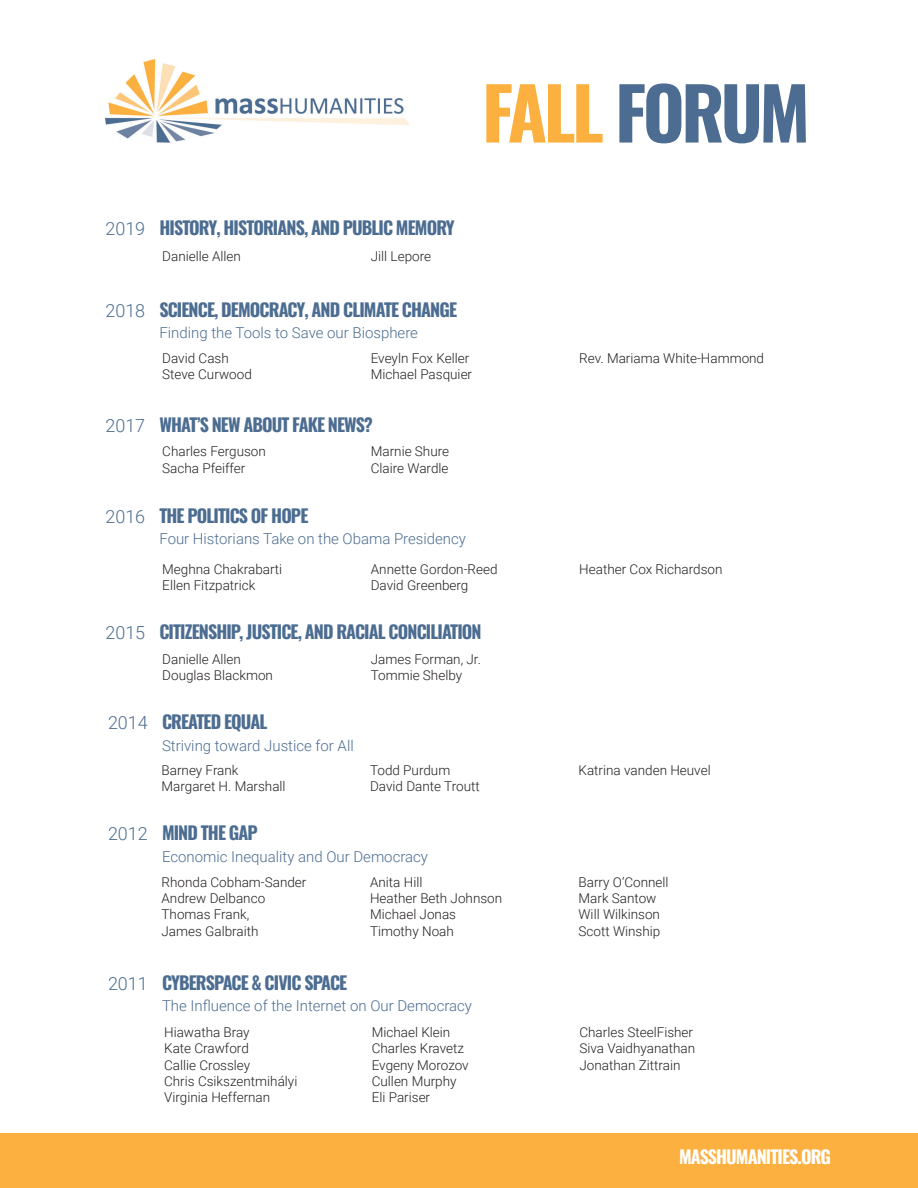
<style>
.page{position:relative;width:918px;height:1188px;background:#fff}
.page>*{position:absolute;margin:0;border:0;box-sizing:border-box;transform-origin:0 0}
.t1{font:700 72px "Oswald";letter-spacing:-.05em;color:#4c6d91}
.t2{font:700 18px "Oswald";letter-spacing:-.05em;color:#4c6d91}
.t3{font:700 18px "Oswald";letter-spacing:-.05em;color:#fff}
.t4{font:300 15px "Roboto";color:#4c6d91}
.t5{font:300 13.5px "Roboto";color:#231f20}
.s1{color:#fbb03f}
.s2{font-family:"Roboto";font-weight:300}
</style>
<div class="page">
<div style="left:0;top:1133px;width:918px;height:55px;background:#fbb03f"></div>
<img style="left:106px;top:59px;width:303px;height:84px">
<p class="t1" style="left:482px;top:76px;width:329px"><span class="s1">FALL</span> FORUM</p>
<p class="t2" style="left:105px;top:218px;width:351px"><span class="s2">2019</span> HISTORY, HISTORIANS, AND PUBLIC MEMORY</p>
<p class="t5" style="left:162px;top:246px;width:80px">Danielle Allen</p>
<p class="t5" style="left:371px;top:246px;width:62px">Jill Lepore</p>
<p class="t2" style="left:105px;top:300px;width:353px"><span class="s2">2018</span> SCIENCE, DEMOCRACY, AND CLIMATE CHANGE</p>
<p class="t4" style="left:159px;top:323px;width:260px">Finding the Tools to Save our Biosphere</p>
<p class="t5" style="left:162px;top:349px;width:68px">David Cash</p>
<p class="t5" style="left:162px;top:365px;width:91px">Steve Curwood</p>
<p class="t5" style="left:371px;top:349px;width:100px">Eveyln Fox Keller</p>
<p class="t5" style="left:371px;top:365px;width:103px">Michael Pasquier</p>
<p class="t2" style="left:105px;top:415px;width:269px"><span class="s2">2017</span> WHAT’S NEW ABOUT FAKE NEWS?</p>
<p class="t5" style="left:162px;top:442px;width:105px">Charles Ferguson</p>
<p class="t5" style="left:162px;top:458px;width:85px">Sacha Pfeiffer</p>
<p class="t5" style="left:371px;top:442px;width:80px">Marnie Shure</p>
<p class="t5" style="left:371px;top:458px;width:79px">Claire Wardle</p>
<p class="t5" style="left:579px;top:349px;width:186px">Rev. Mariama White-Hammond</p>
<p class="t2" style="left:105px;top:506px;width:205px"><span class="s2">2016</span> THE POLITICS OF HOPE</p>
<p class="t4" style="left:159px;top:528px;width:308px">Four Historians Take on the Obama Presidency</p>
<p class="t5" style="left:162px;top:559px;width:121px">Meghna Chakrabarti</p>
<p class="t5" style="left:162px;top:576px;width:95px">Ellen Fitzpatrick</p>
<p class="t5" style="left:371px;top:559px;width:128px">Annette Gordon-Reed</p>
<p class="t5" style="left:371px;top:576px;width:99px">David Greenberg</p>
<p class="t2" style="left:105px;top:622px;width:378px"><span class="s2">2015</span> CITIZENSHIP, JUSTICE, AND RACIAL CONCILIATION</p>
<p class="t5" style="left:162px;top:650px;width:80px">Danielle Allen</p>
<p class="t5" style="left:162px;top:666px;width:112px">Douglas Blackmon</p>
<p class="t5" style="left:371px;top:650px;width:112px">James Forman, Jr.</p>
<p class="t5" style="left:371px;top:666px;width:93px">Tommie Shelby</p>
<p class="t2" style="left:108px;top:713px;width:161px"><span class="s2">2014</span> CREATED EQUAL</p>
<p class="t4" style="left:162px;top:735px;width:193px">Striving toward Justice for All</p>
<p class="t5" style="left:162px;top:761px;width:79px">Barney Frank</p>
<p class="t5" style="left:162px;top:777px;width:126px">Margaret H. Marshall</p>
<p class="t5" style="left:370px;top:761px;width:82px">Todd Purdum</p>
<p class="t5" style="left:370px;top:777px;width:111px">David Dante Troutt</p>
<p class="t2" style="left:108px;top:824px;width:151px"><span class="s2">2012</span> MIND THE GAP</p>
<p class="t4" style="left:162px;top:846px;width:268px">Economic Inequality and Our Democracy</p>
<p class="t5" style="left:162px;top:873px;width:146px">Rhonda Cobham-Sander</p>
<p class="t5" style="left:162px;top:889px;width:105px">Andrew Delbanco</p>
<p class="t5" style="left:162px;top:905px;width:89px">Thomas Frank,</p>
<p class="t5" style="left:162px;top:921px;width:98px">James Galbraith</p>
<p class="t5" style="left:370px;top:873px;width:54px">Anita Hill</p>
<p class="t5" style="left:370px;top:889px;width:134px">Heather Beth Johnson</p>
<p class="t5" style="left:370px;top:905px;width:88px">Michael Jonas</p>
<p class="t5" style="left:370px;top:921px;width:85px">Timothy Noah</p>
<p class="t2" style="left:108px;top:973px;width:241px"><span class="s2">2011</span> CYBERSPACE &amp; CIVIC SPACE</p>
<p class="t4" style="left:162px;top:996px;width:312px">The Influence of the Internet on Our Democracy</p>
<p class="t5" style="left:164px;top:1023px;width:87px">Hiawatha Bray</p>
<p class="t5" style="left:164px;top:1039px;width:86px">Kate Crawford</p>
<p class="t5" style="left:164px;top:1055px;width:88px">Callie Crossley</p>
<p class="t5" style="left:164px;top:1072px;width:135px">Chris Csikszentmihályi</p>
<p class="t5" style="left:164px;top:1088px;width:108px">Virginia Heffernan</p>
<p class="t5" style="left:372px;top:1023px;width:80px">Michael Klein</p>
<p class="t5" style="left:372px;top:1039px;width:94px">Charles Kravetz</p>
<p class="t5" style="left:372px;top:1055px;width:99px">Evgeny Morozov</p>
<p class="t5" style="left:372px;top:1072px;width:86px">Cullen Murphy</p>
<p class="t5" style="left:372px;top:1088px;width:60px">Eli Pariser</p>
<p class="t5" style="left:579px;top:559px;width:145px">Heather Cox Richardson</p>
<p class="t5" style="left:579px;top:761px;width:134px">Katrina vanden Heuvel</p>
<p class="t5" style="left:579px;top:873px;width:92px">Barry O’Connell</p>
<p class="t5" style="left:579px;top:889px;width:79px">Mark Santow</p>
<p class="t5" style="left:579px;top:905px;width:83px">Will Wilkinson</p>
<p class="t5" style="left:579px;top:921px;width:83px">Scott Winship</p>
<p class="t5" style="left:579px;top:1023px;width:115px">Charles SteelFisher</p>
<p class="t5" style="left:579px;top:1039px;width:117px">Siva Vaidhyanathan</p>
<p class="t5" style="left:579px;top:1055px;width:103px">Jonathan Zittrain</p>
<p class="t3" style="left:679px;top:1147px;width:153px">MASSHUMANITIES.ORG</p>
</div>
